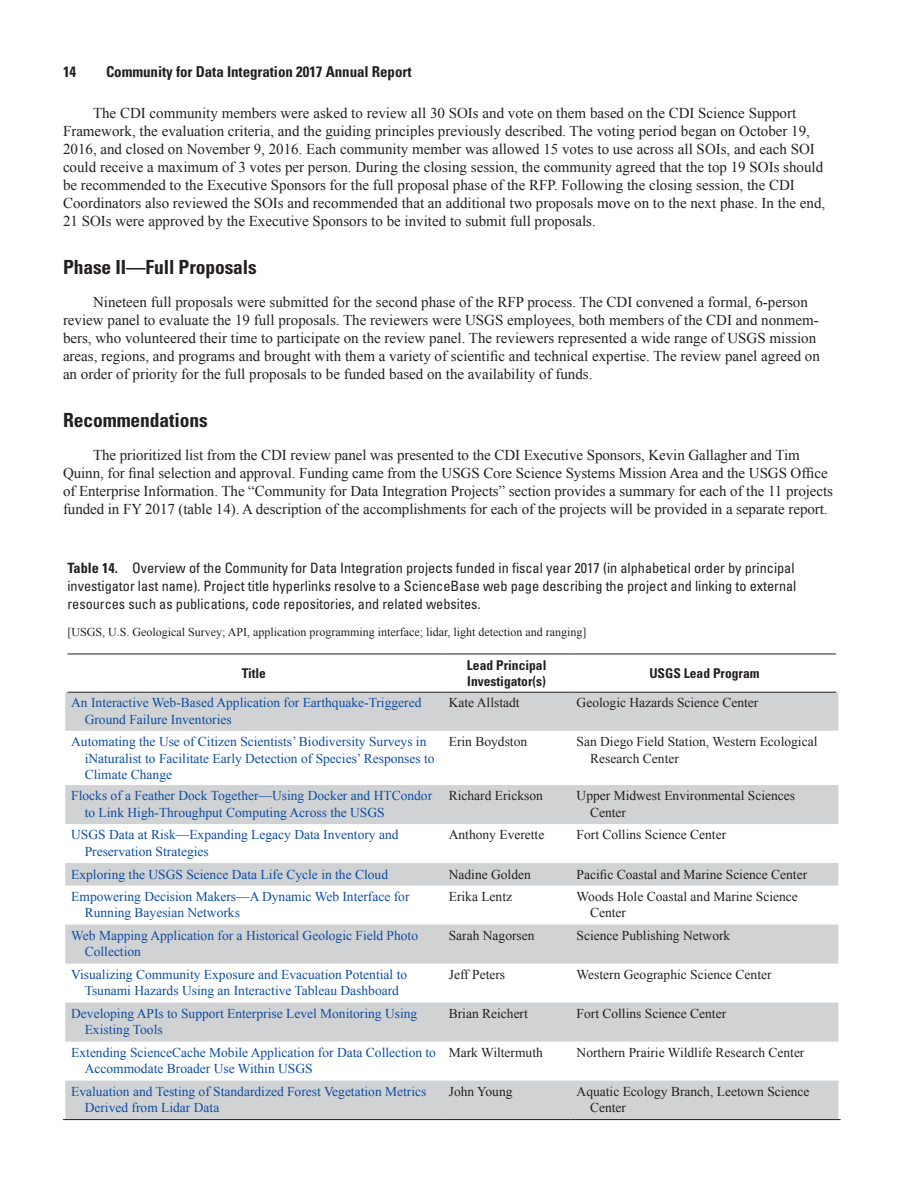
<style>
.page{position:relative;width:918px;height:1188px;background:#fff}
.page>*{position:absolute;margin:0;border:0;box-sizing:border-box;transform-origin:0 0}
.Heading_2{font:700 condensed 19.5px "Univers";letter-spacing:-.005em;color:#231f20}
.Body_Text{font:15px/18px "Times New Roman";color:#231f20}
.t1{font:700 condensed 15px "Univers";letter-spacing:-.005em;color:#231f20}
.TableTitle{font:condensed 14.25px/18px "Univers";color:#231f20}
.TableCellBody{font:13.5px/16.5px "Times New Roman";color:#0d4da1}
.TableCellBody-2{font:13.5px/16.5px "Times New Roman";color:#231f20}
.TableCellHeading{font:700 condensed 13.5px/16.5px "Univers";color:#231f20}
.TableHeadnote{font:12px "Times New Roman";color:#231f20}
.s1{font-weight:700}
</style>
<div class="page">
<svg style="left:65px;top:692px;width:773px;height:427px"></svg>
<hr style="left:68px;top:692px;width:375px;height:1px;background:#231f20">
<hr style="left:443px;top:692px;width:128px;height:1px;background:#231f20">
<hr style="left:571px;top:692px;width:265px;height:1px;background:#231f20">
<hr style="left:68px;top:654px;width:375px;height:1px;background:#231f20">
<hr style="left:443px;top:654px;width:128px;height:1px;background:#231f20">
<hr style="left:571px;top:654px;width:265px;height:1px;background:#231f20">
<hr style="left:63px;top:1119px;width:380px;height:1px;background:#231f20">
<hr style="left:443px;top:1119px;width:128px;height:1px;background:#231f20">
<hr style="left:571px;top:1119px;width:270px;height:1px;background:#231f20">
<p class="t1" style="left:63px;top:62px;width:15px">14</p>
<p class="t1" style="left:106px;top:62px;width:307px">Community for Data Integration 2017 Annual Report</p>
<p class="Body_Text" style="left:63px;top:104px;width:764px;text-indent:30px">The CDI community members were asked to review all 30 SOIs and vote on them based on the CDI Science Support Framework, the evaluation criteria, and the guiding principles previously described. The voting period began on October 19, 2016, and closed on November 9, 2016. Each community member was allowed 15 votes to use across all SOIs, and each SOI could receive a maximum of 3 votes per person. During the closing session, the community agreed that the top 19 SOIs should be recommended to the Executive Sponsors for the full proposal phase of the RFP. Following the closing session, the CDI Coordinators also reviewed the SOIs and recommended that an additional two proposals move on to the next phase. In the end, 21 SOIs were approved by the Executive Sponsors to be invited to submit full proposals.</p>
<p class="Heading_2" style="left:63px;top:256px;width:195px">Phase II—Full Proposals</p>
<p class="Body_Text" style="left:63px;top:293px;width:758px;text-indent:30px">Nineteen full proposals were submitted for the second phase of the RFP process. The CDI convened a formal, 6-person review panel to evaluate the 19 full proposals. The reviewers were USGS employees, both members of the CDI and nonmem&shy;bers, who volunteered their time to participate on the review panel. The reviewers represented a wide range of USGS mission areas, regions, and programs and brought with them a variety of scientific and technical expertise. The review panel agreed on an order of priority for the full proposals to be funded based on the availability of funds.</p>
<p class="Heading_2" style="left:63px;top:409px;width:146px">Recommendations</p>
<p class="Body_Text" style="left:63px;top:446px;width:771px;text-align:center">The prioritized list from the CDI review panel was presented to the CDI Executive Sponsors, Kevin Gallagher and Tim<br>Quinn, for final selection and approval. Funding came from the USGS Core Science Systems Mission Area and the USGS Office of Enterprise Information. The “Community for Data Integration Projects” section provides a summary for each of the 11 projects funded in FY 2017 (table 14). A description of the accomplishments for each of the projects will be provided in a separate report.</p>
<p class="TableTitle" style="left:68px;top:559px;width:730px"><span class="s1">Table 14.</span> Overview of the Community for Data Integration projects funded in fiscal year 2017 (in alphabetical order by principal investigator last name). Project title hyperlinks resolve to a ScienceBase web page describing the project and linking to external resources such as publications, code repositories, and related websites.</p>
<p class="TableHeadnote" style="left:68px;top:624px;width:521px">[USGS, U.S. Geological Survey; API, application programming interface; lidar, light detection and ranging]</p>
<p class="TableCellHeading" style="left:242px;top:665px;width:26px">Title</p>
<p class="TableCellHeading" style="left:467px;top:657px;width:81px">Lead Principal<br>Investigator(s)</p>
<p class="TableCellHeading" style="left:649px;top:665px;width:112px">USGS Lead Program</p>
<p class="TableCellBody" style="left:85px;top:694px;width:338px;text-indent:-14px">An Interactive Web-Based Application for Earthquake-Triggered<br>Ground Failure Inventories</p>
<p class="TableCellBody-2" style="left:449px;top:694px;width:72px">Kate Allstadt</p>
<p class="TableCellBody-2" style="left:577px;top:694px;width:183px">Geologic Hazards Science Center</p>
<p class="TableCellBody" style="left:85px;top:733px;width:351px;text-indent:-14px">Automating the Use of Citizen Scientists’ Biodiversity Surveys in iNaturalist to Facilitate Early Detection of Species’ Responses to<br>Climate Change</p>
<p class="TableCellBody-2" style="left:449px;top:733px;width:80px">Erin Boydston</p>
<p class="TableCellBody-2" style="left:590px;top:733px;width:229px;text-indent:-14px">San Diego Field Station, Western Ecological<br>Research Center</p>
<p class="TableCellBody" style="left:85px;top:787px;width:349px;text-indent:-14px">Flocks of a Feather Dock Together—Using Docker and HTCondor to Link High-Throughput Computing Across the USGS</p>
<p class="TableCellBody-2" style="left:449px;top:787px;width:96px">Richard Erickson</p>
<p class="TableCellBody-2" style="left:590px;top:787px;width:207px;text-indent:-14px">Upper Midwest Environmental Sciences<br>Center</p>
<p class="TableCellBody" style="left:85px;top:826px;width:315px;text-indent:-14px">USGS Data at Risk—Expanding Legacy Data Inventory and<br>Preservation Strategies</p>
<p class="TableCellBody-2" style="left:449px;top:826px;width:97px">Anthony Everette</p>
<p class="TableCellBody-2" style="left:577px;top:826px;width:151px">Fort Collins Science Center</p>
<p class="TableCellBody" style="left:71px;top:866px;width:318px">Exploring the USGS Science Data Life Cycle in the Cloud</p>
<p class="TableCellBody-2" style="left:449px;top:866px;width:84px">Nadine Golden</p>
<p class="TableCellBody-2" style="left:577px;top:866px;width:232px">Pacific Coastal and Marine Science Center</p>
<p class="TableCellBody" style="left:85px;top:888px;width:326px;text-indent:-14px">Empowering Decision Makers—A Dynamic Web Interface for<br>Running Bayesian Networks</p>
<p class="TableCellBody-2" style="left:449px;top:888px;width:65px">Erika Lentz</p>
<p class="TableCellBody-2" style="left:590px;top:888px;width:209px;text-indent:-14px">Woods Hole Coastal and Marine Science<br>Center</p>
<p class="TableCellBody" style="left:85px;top:927px;width:335px;text-indent:-14px">Web Mapping Application for a Historical Geologic Field Photo<br>Collection</p>
<p class="TableCellBody-2" style="left:449px;top:927px;width:87px">Sarah Nagorsen</p>
<p class="TableCellBody-2" style="left:577px;top:927px;width:155px">Science Publishing Network</p>
<p class="TableCellBody" style="left:71px;top:966px;width:337px;text-align:center">Visualizing Community Exposure and Evacuation Potential to<br>Tsunami Hazards Using an Interactive Tableau Dashboard</p>
<p class="TableCellBody-2" style="left:449px;top:966px;width:58px">Jeff Peters</p>
<p class="TableCellBody-2" style="left:577px;top:966px;width:196px">Western Geographic Science Center</p>
<p class="TableCellBody" style="left:85px;top:1005px;width:334px;text-indent:-14px">Developing APIs to Support Enterprise Level Monitoring Using<br>Existing Tools</p>
<p class="TableCellBody-2" style="left:449px;top:1005px;width:81px">Brian Reichert</p>
<p class="TableCellBody-2" style="left:577px;top:1005px;width:151px">Fort Collins Science Center</p>
<p class="TableCellBody" style="left:85px;top:1044px;width:353px;text-indent:-14px">Extending ScienceCache Mobile Application for Data Collection to<br>Accommodate Broader Use Within USGS</p>
<p class="TableCellBody-2" style="left:449px;top:1044px;width:96px">Mark Wiltermuth</p>
<p class="TableCellBody-2" style="left:577px;top:1044px;width:229px">Northern Prairie Wildlife Research Center</p>
<p class="TableCellBody" style="left:85px;top:1083px;width:343px;text-indent:-14px">Evaluation and Testing of Standardized Forest Vegetation Metrics<br>Derived from Lidar Data</p>
<p class="TableCellBody-2" style="left:449px;top:1083px;width:65px">John Young</p>
<p class="TableCellBody-2" style="left:590px;top:1083px;width:221px;text-indent:-14px">Aquatic Ecology Branch, Leetown Science<br>Center</p>
</div>
